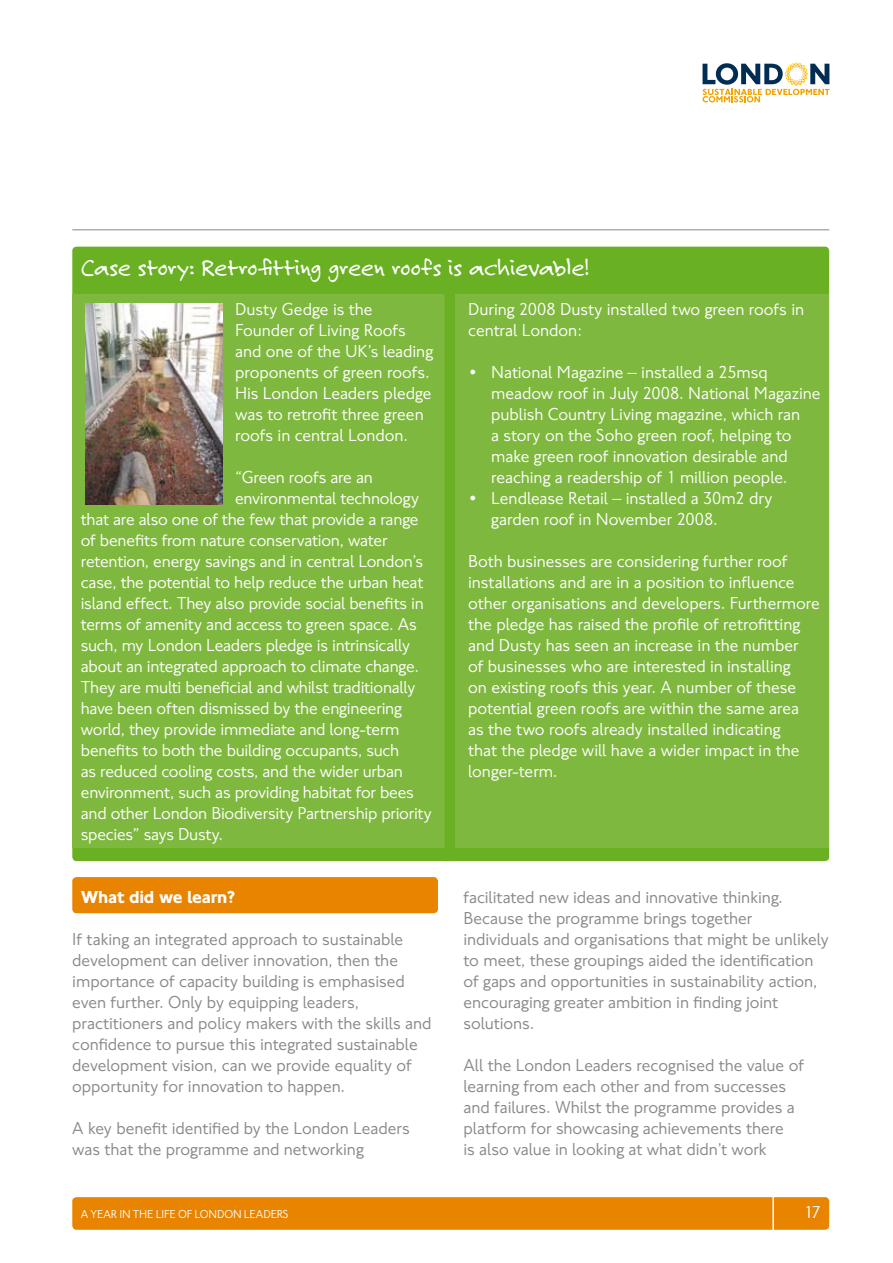
<style>
.page{position:relative;width:893px;height:1263px;background:#fff}
.page>*{position:absolute;margin:0;border:0;box-sizing:border-box;transform-origin:0 0}
.t1{font:25.5px "Felt Tip Roman";letter-spacing:-.005em;color:#fff}
.t2{font:18px/21px "NJTFL";letter-spacing:-.01em;color:#fff}
.t3{font:18px/21px "NJTFL";letter-spacing:-.005em;color:#87888a}
.t4{font:700 18px "NJTFL";letter-spacing:-.015em;color:#fff}
.t5{font:12px "NJTFL";letter-spacing:-.015em;color:#fff}
</style>
<div class="page">
<hr style="left:72px;top:230px;width:757px;height:1px;background:#87888a">
<svg style="left:702px;top:62px;width:128px;height:40px"></svg>
<div style="left:72px;top:1197px;width:757px;height:33px;background:#e98400;border-radius:4px"></div>
<hr style="left:772px;top:1194px;width:2px;height:41px;background:#fff">
<div style="left:72px;top:877px;width:366px;height:36px;background:#e98400;border-radius:4px"></div>
<div style="left:72px;top:247px;width:757px;height:614px;background:#6ab023;border-radius:4px"></div>
<div style="left:72px;top:294px;width:757px;height:554px;background:#7eb83e"></div>
<img style="left:85px;top:303px;width:137px;height:201px">
<div style="left:444px;top:294px;width:11px;height:567px;background:#6ab023"></div>
<h1 class="t1" style="left:81px;top:252px;width:510px">Case story: Retrofitting green roofs is achievable!</h1>
<p class="t2" style="left:235px;top:299px;width:200px">Dusty Gedge is the<br>Founder of Living Roofs and one of the UK’s leading proponents of green roofs.<br>His London Leaders pledge was to retrofit three green roofs in central London.</p>
<p class="t2" style="left:235px;top:467px;width:139px">“Green roofs are an</p>
<p class="t2" style="left:235px;top:488px;width:186px">environmental technology</p>
<p class="t2" style="left:81px;top:509px;width:339px">that are also one of the few that provide a range</p>
<p class="t2" style="left:81px;top:530px;width:308px">of benefits from nature conservation, water</p>
<p class="t2" style="left:81px;top:551px;width:344px">retention, energy savings and in central London’s</p>
<p class="t2" style="left:81px;top:572px;width:344px">case, the potential to help reduce the urban heat</p>
<p class="t2" style="left:81px;top:593px;width:345px">island effect. They also provide social benefits in</p>
<p class="t2" style="left:81px;top:614px;width:338px">terms of amenity and access to green space. As</p>
<p class="t2" style="left:81px;top:635px;width:331px">such, my London Leaders pledge is intrinsically</p>
<p class="t2" style="left:81px;top:656px;width:340px">about an integrated approach to climate change.</p>
<p class="t2" style="left:81px;top:677px;width:336px">They are multi beneficial and whilst traditionally</p>
<p class="t2" style="left:81px;top:698px;width:323px">have been often dismissed by the engineering</p>
<p class="t2" style="left:81px;top:719px;width:320px">world, they provide immediate and long-term</p>
<p class="t2" style="left:81px;top:740px;width:320px">benefits to both the building occupants, such</p>
<p class="t2" style="left:81px;top:761px;width:324px">as reduced cooling costs, and the wider urban</p>
<p class="t2" style="left:81px;top:782px;width:335px">environment, such as providing habitat for bees</p>
<p class="t2" style="left:81px;top:803px;width:353px">and other London Biodiversity Partnership priority</p>
<p class="t2" style="left:81px;top:824px;width:144px">species” says Dusty.</p>
<p class="t4" style="left:81px;top:887px;width:156px">What did we learn?</p>
<p class="t3" style="left:72px;top:929px;width:361px">If taking an integrated approach to sustainable development can deliver innovation, then the importance of capacity building is emphasised even further. Only by equipping leaders, practitioners and policy makers with the skills and confidence to pursue this integrated sustainable development vision, can we provide equality of opportunity for innovation to happen.</p>
<p class="t3" style="left:72px;top:1118px;width:339px">A key benefit identified by the London Leaders was that the programme and networking</p>
<p class="t2" style="left:468px;top:299px;width:337px">During 2008 Dusty installed two green roofs in central London:</p>
<p class="t2" style="left:491px;top:362px;width:331px;text-indent:-21px">• National Magazine – installed a 25msq meadow roof in July 2008. National Magazine publish Country Living magazine, which ran<br>a story on the Soho green roof, helping to make green roof innovation desirable and reaching a readership of 1 million people.</p>
<p class="t2" style="left:491px;top:488px;width:283px;text-indent:-21px">• Lendlease Retail – installed a 30m2 dry garden roof in November 2008.</p>
<p class="t2" style="left:468px;top:551px;width:353px">Both businesses are considering further roof installations and are in a position to influence other organisations and developers. Furthermore the pledge has raised the profile of retrofitting and Dusty has seen an increase in the number<br>of businesses who are interested in installing<br>on existing roofs this year. A number of these potential green roofs are within the same area<br>as the two roofs already installed indicating<br>that the pledge will have a wider impact in the longer-term.</p>
<p class="t3" style="left:463px;top:887px;width:367px">facilitated new ideas and innovative thinking.<br>Because the programme brings together individuals and organisations that might be unlikely to meet, these groupings aided the identification of gaps and opportunities in sustainability action, encouraging greater ambition in finding joint solutions.</p>
<p class="t3" style="left:463px;top:1055px;width:342px">All the London Leaders recognised the value of learning from each other and from successes and failures. Whilst the programme provides a platform for showcasing achievements there<br>is also value in looking at what didn’t work</p>
<p class="t5" style="left:81px;top:1207px;width:209px">A YEAR IN THE LIFE OF LONDON LEADERS</p>
<p class="t2" style="left:804px;top:1202px;width:18px">17</p>
</div>
